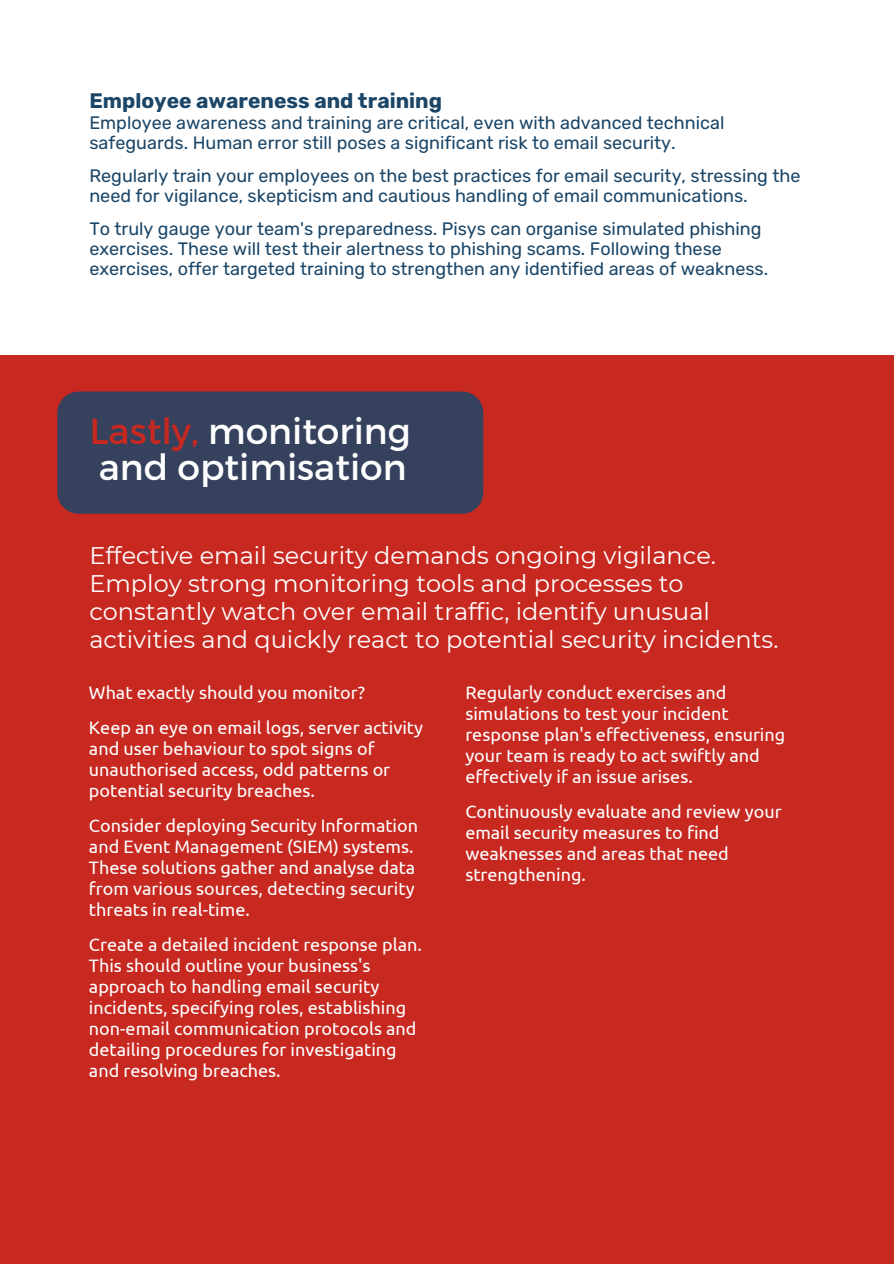
<style>
.page{position:relative;width:894px;height:1264px;background:#fff}
.page>*{position:absolute;margin:0;border:0;box-sizing:border-box;transform-origin:0 0}
.t1{font:36px/36px "Montserrat";color:#fff}
.t2{font:24px/28.2px "Montserrat";color:#fff}
.t3{font:700 21px "Rubik";color:#1b4668}
.t4{font:18px/21px "Ubuntu";color:#fff}
.t5{font:18px/20px "Rubik";color:#1b4668}
.s1{color:#c72921}
</style>
<div class="page">
<div style="left:0;top:355px;width:893px;height:908px;background:#c72921"></div>
<div style="left:57px;top:391px;width:426px;height:123px;background:#35415d;border-radius:21px"></div>
<p class="t3" style="left:89px;top:88px;width:354px">Employee awareness and training</p>
<p class="t5" style="left:89px;top:113px;width:636px">Employee awareness and training are critical, even with advanced technical safeguards. Human error still poses a significant risk to email security.</p>
<p class="t5" style="left:89px;top:166px;width:712px">Regularly train your employees on the best practices for email security, stressing the need for vigilance, skepticism and cautious handling of email communications.</p>
<p class="t5" style="left:89px;top:219px;width:680px">To truly gauge your team's preparedness. Pisys can organise simulated phishing exercises. These will test their alertness to phishing scams. Following these exercises, offer targeted training to strengthen any identified areas of weakness.</p>
<h1 class="t1" style="left:89px;top:411px;width:323px"><span class="s1">Lastly,</span> monitoring and optimisation</h1>
<h2 class="t2" style="left:89px;top:541px;width:690px">Effective email security demands ongoing vigilance.<br>Employ strong monitoring tools and processes to constantly watch over email traffic, identify unusual activities and quickly react to potential security incidents.</h2>
<p class="t4" style="left:89px;top:682px;width:277px">What exactly should you monitor?</p>
<p class="t4" style="left:89px;top:717px;width:335px">Keep an eye on email logs, server activity and user behaviour to spot signs of unauthorised access, odd patterns or potential security breaches.</p>
<p class="t4" style="left:89px;top:815px;width:330px">Consider deploying Security Information and Event Management (SIEM) systems.<br>These solutions gather and analyse data from various sources, detecting security threats in real-time.</p>
<p class="t4" style="left:89px;top:934px;width:334px">Create a detailed incident response plan.<br>This should outline your business's approach to handling email security incidents, specifying roles, establishing non-email communication protocols and detailing procedures for investigating and resolving breaches.</p>
<p class="t4" style="left:465px;top:682px;width:321px">Regularly conduct exercises and simulations to test your incident response plan's effectiveness, ensuring your team is ready to act swiftly and effectively if an issue arises.</p>
<p class="t4" style="left:465px;top:801px;width:318px">Continuously evaluate and review your email security measures to find weaknesses and areas that need strengthening.</p>
</div>
